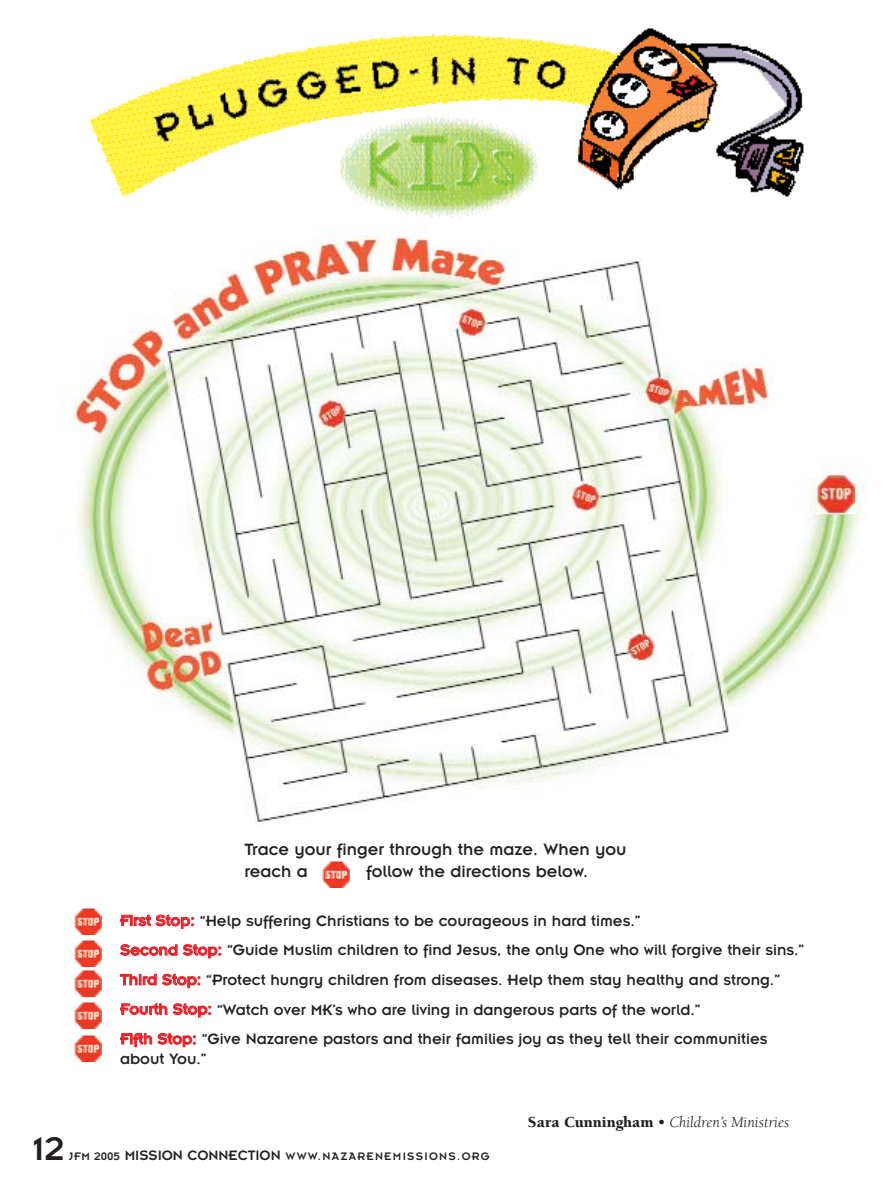
<style>
.page{position:relative;width:891px;height:1188px;background:#fff}
.page>*{position:absolute;margin:0;border:0;box-sizing:border-box;transform-origin:0 0}
.t1{font:36px "Insignia";color:#231f20}
.t2{font:18px/21.6px "Insignia";color:#231f20}
.t3{font:16.5px/29.5px "Insignia";color:#231f20}
.t4{font:italic 15.75px "Berkeley";color:#231f20}
.t5{font:12px "Insignia";letter-spacing:.105em;color:#231f20}
.s1{color:#ed1e25}
.s2{font-size:15px}
.s3{font-weight:900;font-style:normal}
.s4{font-style:inherit}
</style>
<div class="page">
<img style="left:70px;top:226px;width:797px;height:598px">
<img style="left:322px;top:861px;width:27px;height:26px">
<img style="left:75px;top:908px;width:27px;height:26px">
<img style="left:75px;top:940px;width:27px;height:27px">
<img style="left:75px;top:970px;width:27px;height:26px">
<img style="left:75px;top:1002px;width:27px;height:27px">
<img style="left:75px;top:1035px;width:27px;height:26px">
<img style="left:89px;top:28px;width:715px;height:190px">
<p class="t2" style="left:244px;top:840px;width:383px">Trace your finger through the maze. When you reach a</p>
<p class="t2" style="left:366px;top:862px;width:223px">follow the directions below.</p>
<p class="t3" style="left:120px;top:907px;width:686px"><span class="s1">First Stop:</span> “Help suffering Christians to be courageous in hard times.”<br><span class="s1">Second Stop:</span> “Guide Muslim children to find Jesus, the only One who will forgive their sins.” <span class="s1">Third Stop:</span> “Protect hungry children from diseases. Help them stay healthy and strong.” <span class="s1">Fourth Stop:</span> “Watch over MK’s who are living in dangerous parts of the world.”<br><span class="s1">Fifth Stop:</span> “Give Nazarene pastors and their families joy as they tell their communities</p>
<p class="t3" style="left:120px;top:1045px;width:88px">about You.”</p>
<h1 class="t1" style="left:33px;top:1137px;width:33px">12</h1>
<p class="t5" style="left:69px;top:1152px;width:422px">JFM 2005 <span class="s2">MISSION CONNECTION</span> WWW.NAZARENEMISSIONS.ORG</p>
<p class="t4" style="left:528px;top:1116px;width:263px"><span class="s3">Sara Cunningham</span> <span class="s4">•</span> Children’s Ministries</p>
</div>
